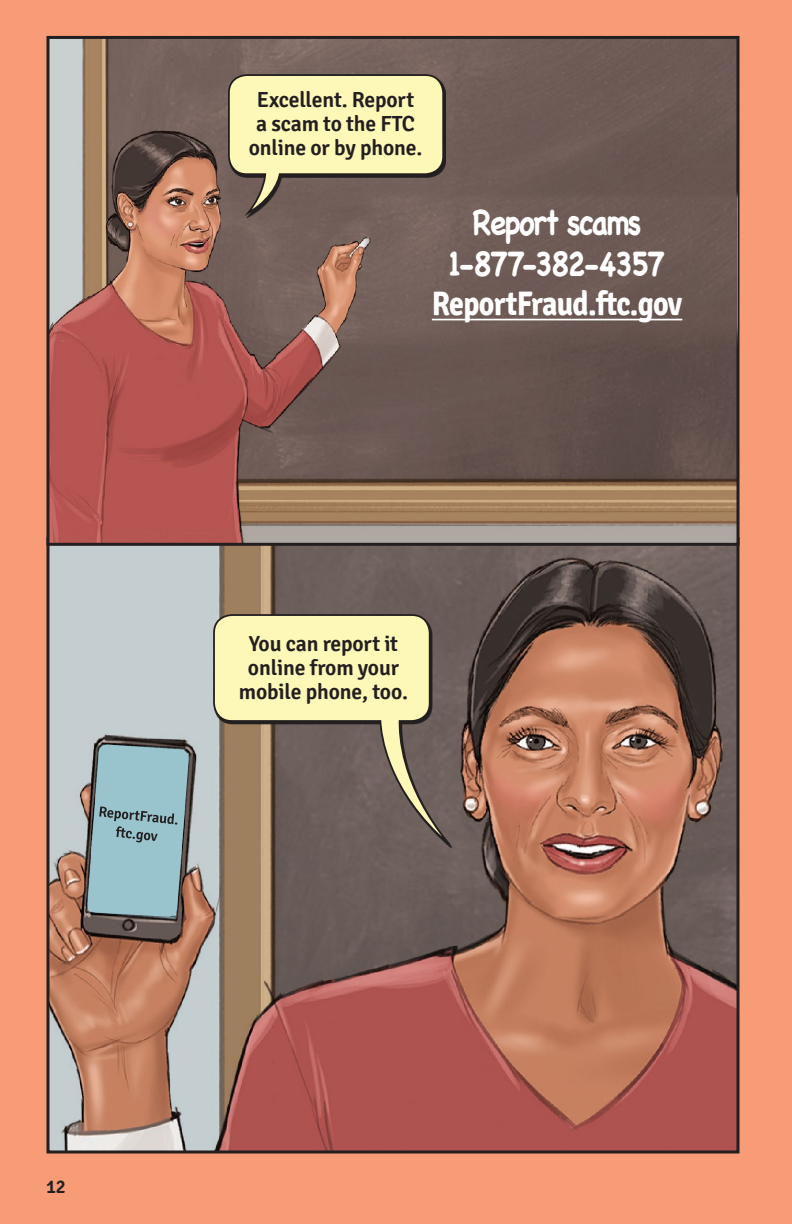
<style>
.page{position:relative;width:792px;height:1224px;background:#f79c77}
.page>*{position:absolute;margin:0;border:0;box-sizing:border-box;transform-origin:0 0}
.Tips_Main{font:700 34px "Chalkboard";letter-spacing:-.065em;color:#fff;scale:.88 1}
.Tips_Main-2{font:700 34px "Signika";letter-spacing:-.025em;color:#fff;scale:.88 1}
.Speech_Bubbles{font:600 21.8px/24px "Signika";letter-spacing:-.005em;color:#231f20;text-align:center}
.t1{font:600 19px "Signika";color:#231f20}
</style>
<div class="page">
<img style="left:50px;top:546px;width:686px;height:604px">
<svg style="left:87px;top:744px;width:102px;height:173px;background:#8caeb5"></svg>
<img style="left:50px;top:40px;width:686px;height:502px">
<div style="left:46px;top:36px;width:694px;height:510px;border:3px solid #231f20"></div>
<img style="left:358px;top:190px;width:380px;height:164px">
<hr style="left:432px;top:319px;width:250px;height:1px;background:#fff">
<svg style="left:227px;top:73px;width:218px;height:146px;background:#c8be93"></svg>
<svg style="left:212px;top:613px;width:252px;height:247px;background:#a89c80"></svg>
<p class="Speech_Bubbles" style="left:249px;top:88px;width:175px">Excellent. Report a scam to the FTC online or by phone.</p>
<p class="Tips_Main" style="left:473px;top:202px;width:193px">Report scams</p>
<p class="Tips_Main" style="left:448px;top:243px;width:248px">1-877-382-4357</p>
<p class="Tips_Main-2" style="left:432px;top:283px;width:286px">ReportFraud.ftc.gov</p>
<p class="Speech_Bubbles" style="left:239px;top:632px;width:171px">You can report it online from your mobile phone, too.</p>
<p class="t1" style="left:46px;top:1176px;width:21px">12</p>
</div>
